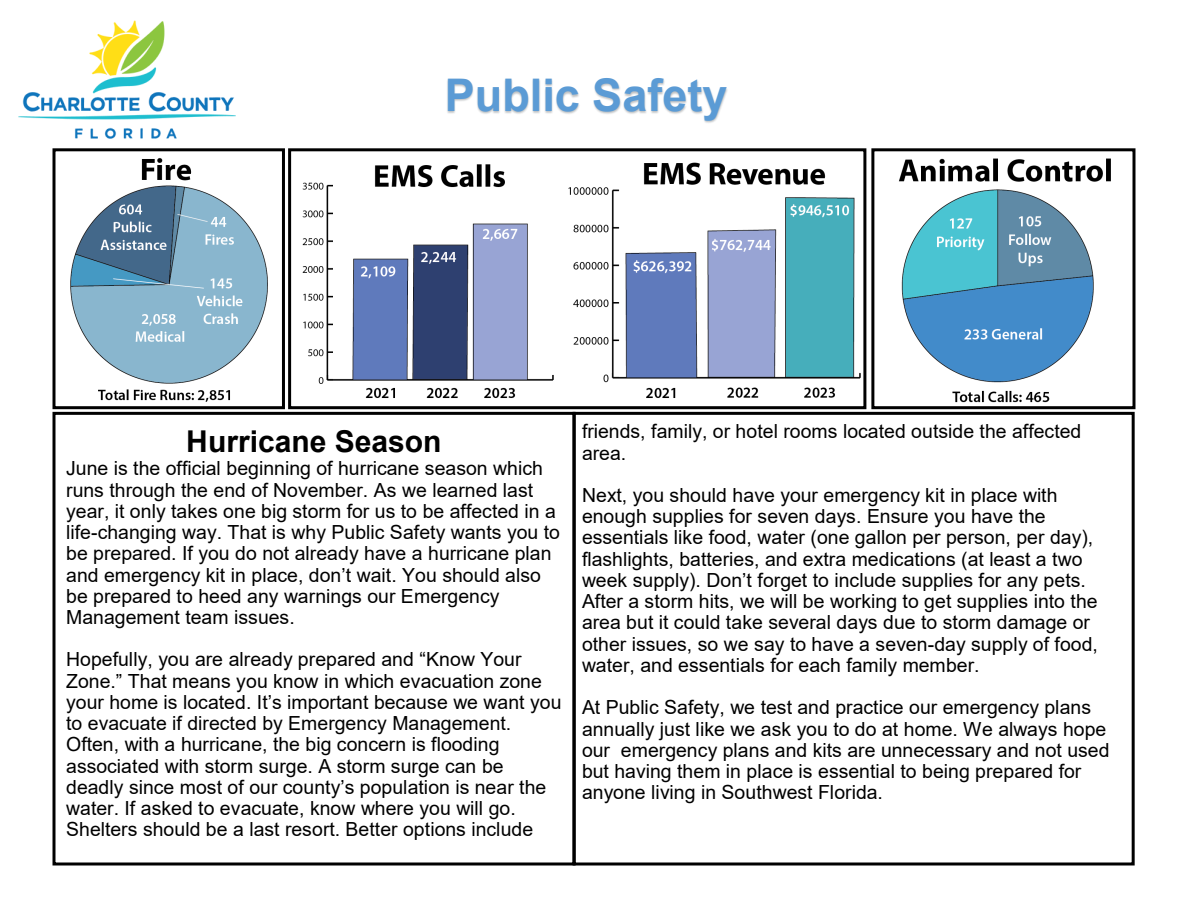
<style>
.page{position:relative;width:1188px;height:918px;background:#fff}
.page>*{position:absolute;margin:0;border:0;box-sizing:border-box;transform-origin:0 0}
.t1{font:700 45px "Arial";color:#5b9bd5}
.t2{font:700 30px "Arial";color:#000}
.t3{font:19.5px/21.3px "Arial";color:#000}
</style>
<div class="page">
<img style="left:447px;top:79px;width:265px;height:44px">
<img style="left:712px;top:88px;width:16px;height:35px">
<div style="left:52px;top:412px;width:524px;height:454px;border:3px solid #000"></div>
<div style="left:288px;top:148px;width:578px;height:261px;border:3px solid #000"></div>
<div style="left:871px;top:148px;width:265px;height:261px;border:3px solid #000"></div>
<div style="left:52px;top:148px;width:233px;height:261px;border:3px solid #000"></div>
<img style="left:18px;top:20px;width:217px;height:169px">
<div style="left:573px;top:412px;width:562px;height:454px;border:3px solid #000"></div>
<img style="left:70px;top:155px;width:198px;height:247px">
<img style="left:302px;top:164px;width:252px;height:234px">
<img style="left:568px;top:162px;width:293px;height:236px">
<img style="left:898px;top:158px;width:215px;height:248px">
<p class="t1" style="left:445px;top:70px;width:284px">Public Safety</p>
<p class="t2" style="left:186px;top:425px;width:257px">Hurricane Season</p>
<p class="t3" style="left:66px;top:458px;width:495px">June is the official beginning of hurricane season which runs through the end of November. As we learned last year, it only takes one big storm for us to be affected in a life-changing way. That is why Public Safety wants you to be prepared. If you do not already have a hurricane plan and emergency kit in place, don’t wait. You should also be prepared to heed any warnings our Emergency Management team issues.</p>
<p class="t3" style="left:66px;top:649px;width:497px">Hopefully, you are already prepared and “Know Your Zone.” That means you know in which evacuation zone your home is located. It’s important because we want you to evacuate if directed by Emergency Management.<br>Often, with a hurricane, the big concern is flooding associated with storm surge. A storm surge can be deadly since most of our county’s population is near the water. If asked to evacuate, know where you will go.<br>Shelters should be a last resort. Better options include</p>
<p class="t3" style="left:582px;top:421px;width:501px">friends, family, or hotel rooms located outside the affected area.</p>
<p class="t3" style="left:582px;top:485px;width:517px">Next, you should have your emergency kit in place with enough supplies for seven days. Ensure you have the essentials like food, water (one gallon per person, per day), flashlights, batteries, and extra medications (at least a two week supply). Don’t forget to include supplies for any pets.<br>After a storm hits, we will be working to get supplies into the area but it could take several days due to storm damage or other issues, so we say to have a seven-day supply of food, water, and essentials for each family member.</p>
<p class="t3" style="left:582px;top:697px;width:529px">At Public Safety, we test and practice our emergency plans annually just like we ask you to do at home. We always hope our emergency plans and kits are unnecessary and not used but having them in place is essential to being prepared for anyone living in Southwest Florida.</p>
</div>
